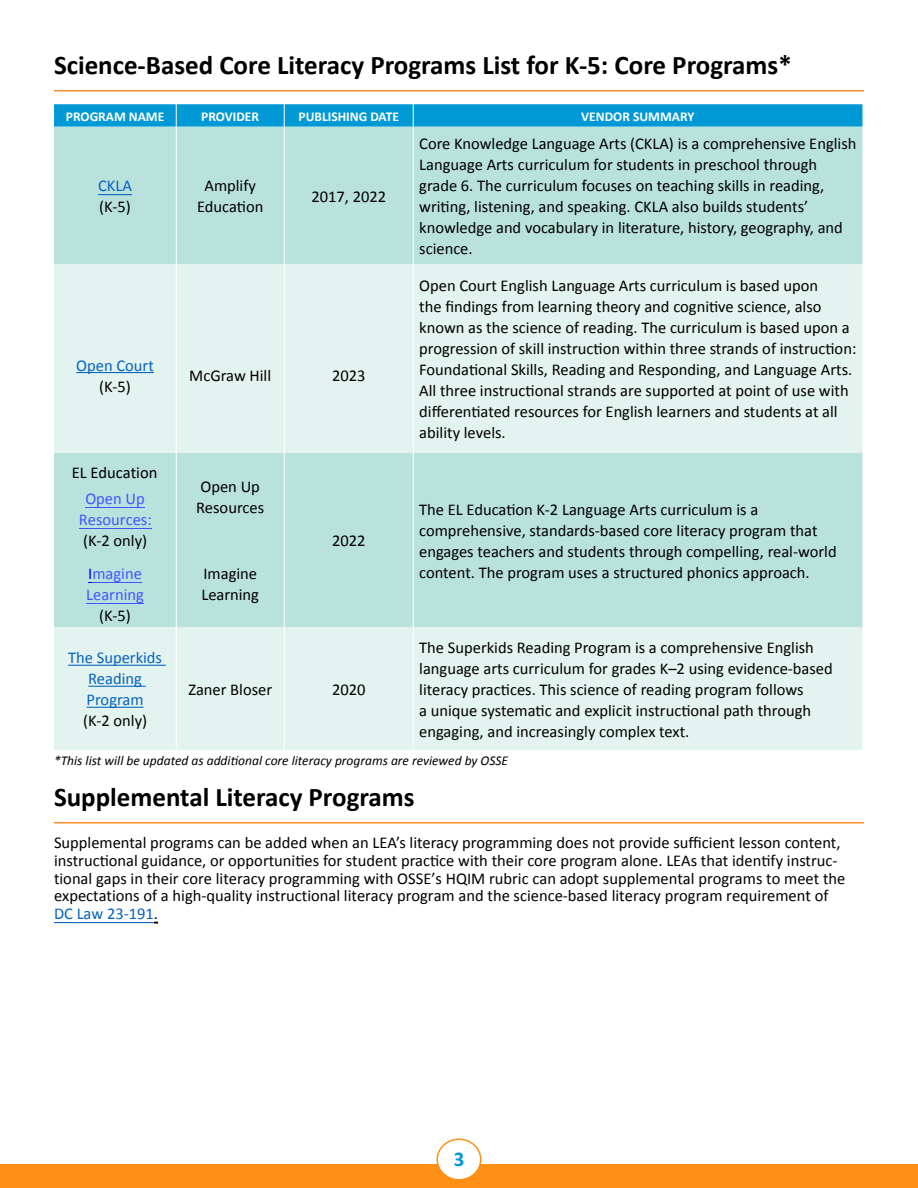
<style>
.page{position:relative;width:918px;height:1188px;background:#fff}
.page>*{position:absolute;margin:0;border:0;box-sizing:border-box;transform-origin:0 0}
.t1{font:700 27px "Calibri";color:#000}
.t2{font:700 21px "Calibri";color:#0099d6}
.t3{font:16.5px/21px "Calibri";color:#000}
.t4{font:16.5px/21px "Calibri";color:#0563c1;text-align:center}
.t5{font:16.5px/21px "Calibri";color:#4055ff;text-align:center}
.t6{font:italic 13.5px "Calibri";color:#000}
.t7{font:700 13.5px "Calibri";color:#fff}
.s1{color:#00f}
.s2{color:#4055ff}
.s3{color:#0563c1}
</style>
<div class="page">
<div style="left:0;top:1164px;width:918px;height:24px;background:#ff9017"></div>
<div style="left:437px;top:1139px;width:44px;height:41px;background:#fff;border-radius:50%"></div>
<div style="left:436px;top:1138px;width:46px;height:42px;border:2px solid #ff9017;border-radius:50%"></div>
<div style="left:54px;top:127px;width:808px;height:137px;background:#bae2dc"></div>
<svg style="left:54px;top:264px;width:808px;height:486px;background:#d4ece8"></svg>
<svg style="left:54px;top:104px;width:808px;height:23px;background:#069bd6"></svg>
<hr style="left:176px;top:127px;width:1px;height:137px;background:#fff">
<hr style="left:284px;top:127px;width:1px;height:137px;background:#fff">
<hr style="left:413px;top:127px;width:1px;height:137px;background:#fff">
<hr style="left:176px;top:264px;width:1px;height:189px;background:#fff">
<hr style="left:284px;top:264px;width:1px;height:189px;background:#fff">
<hr style="left:413px;top:264px;width:1px;height:189px;background:#fff">
<hr style="left:176px;top:453px;width:1px;height:174px;background:#fff">
<hr style="left:284px;top:453px;width:1px;height:174px;background:#fff">
<hr style="left:413px;top:453px;width:1px;height:174px;background:#fff">
<hr style="left:176px;top:627px;width:1px;height:123px;background:#fff">
<hr style="left:284px;top:627px;width:1px;height:123px;background:#fff">
<hr style="left:413px;top:627px;width:1px;height:123px;background:#fff">
<hr style="left:98px;top:194px;width:34px;height:1px;background:#0563c1">
<hr style="left:76px;top:372px;width:78px;height:1px;background:#0563c1">
<hr style="left:85px;top:507px;width:60px;height:1px;background:#4055ff">
<hr style="left:79px;top:528px;width:73px;height:1px;background:#4055ff">
<hr style="left:92px;top:582px;width:50px;height:1px;background:#4055ff">
<hr style="left:86px;top:603px;width:58px;height:1px;background:#4055ff">
<hr style="left:68px;top:665px;width:98px;height:1px;background:#0563c1">
<hr style="left:88px;top:686px;width:58px;height:1px;background:#0563c1">
<hr style="left:87px;top:707px;width:57px;height:1px;background:#0563c1">
<hr style="left:77px;top:922px;width:77px;height:1px;background:#0563c1">
<svg style="left:54px;top:922px;width:23px;height:1px"></svg>
<hr style="left:54px;top:90px;width:810px;height:2px;background:#f78d28">
<hr style="left:54px;top:822px;width:810px;height:2px;background:#f78d28">
<h1 class="t1" style="left:54px;top:46px;width:739px">Science-Based Core Literacy Programs List for K-5: Core Programs*</h1>
<p class="t7" style="left:66px;top:107px;width:100px">PROGRAM NAME</p>
<p class="t7" style="left:201px;top:107px;width:59px">PROVIDER</p>
<p class="t7" style="left:298px;top:107px;width:102px">PUBLISHING DATE</p>
<p class="t7" style="left:581px;top:107px;width:115px">VENDOR SUMMARY</p>
<p class="t4" style="left:98px;top:175px;width:35px">CKLA</p>
<p class="t3" style="left:99px;top:196px;width:33px">(K-5)</p>
<p class="t4" style="left:76px;top:355px;width:79px">Open Court</p>
<p class="t3" style="left:99px;top:376px;width:33px">(K-5)</p>
<p class="t3" style="left:72px;top:461px;width:87px">EL Education</p>
<p class="t5" style="left:79px;top:488px;width:74px">Open Up<br>Resources:</p>
<p class="t3" style="left:83px;top:524px;width:66px;line-height:33px;text-align:center">(K-2 only)<br><span class="s1">I</span><span class="s2">magine</span></p>
<p class="t5" style="left:86px;top:584px;width:59px">Learning</p>
<p class="t3" style="left:99px;top:605px;width:33px">(K-5)</p>
<p class="t3" style="left:197px;top:175px;width:68px;text-align:center">Amplify<br>Education</p>
<p class="t3" style="left:311px;top:186px;width:76px">2017, 2022</p>
<p class="t3" style="left:189px;top:365px;width:83px">McGraw Hill</p>
<p class="t3" style="left:332px;top:365px;width:35px">2023</p>
<p class="t3" style="left:196px;top:476px;width:69px">Open Up<br>Resources</p>
<p class="t3" style="left:201px;top:563px;width:59px">Imagine<br>Learning</p>
<p class="t3" style="left:332px;top:530px;width:35px">2022</p>
<p class="t3" style="left:419px;top:133px;width:439px">Core Knowledge Language Arts (CKLA) is a comprehensive English Language Arts curriculum for students in preschool through grade 6. The curriculum focuses on teaching skills in reading, writing, listening, and speaking. CKLA also builds students’ knowledge and vocabulary in literature, history, geography, and science.</p>
<p class="t3" style="left:419px;top:275px;width:439px">Open Court English Language Arts curriculum is based upon<br>the findings from learning theory and cognitive science, also known as the science of reading. The curriculum is based upon a progression of skill instruction within three strands of instruction:<br>Foundational Skills, Reading and Responding, and Language Arts.<br>All three instructional strands are supported at point of use with differentiated resources for English learners and students at all ability levels.</p>
<p class="t3" style="left:419px;top:499px;width:419px">The EL Education K-2 Language Arts curriculum is a comprehensive, standards-based core literacy program that engages teachers and students through compelling, real-world content. The program uses a structured phonics approach.</p>
<p class="t3" style="left:419px;top:637px;width:415px">The Superkids Reading Program is a comprehensive English language arts curriculum for grades K–2 using evidence-based literacy practices. This science of reading program follows<br>a unique systematic and explicit instructional path through engaging, and increasingly complex text.</p>
<p class="t6" style="left:54px;top:751px;width:456px">*This list will be updated as additional core literacy programs are reviewed by OSSE</p>
<h1 class="t1" style="left:54px;top:778px;width:362px">Supplemental Literacy Programs</h1>
<p class="t3" style="left:54px;top:834px;width:793px;line-height:17.9px">Supplemental programs can be added when an LEA’s literacy programming does not provide sufficient lesson content, instructional guidance, or opportunities for student practice with their core program alone. LEAs that identify instruc&shy;tional gaps in their core literacy programming with OSSE’s HQIM rubric can adopt supplemental programs to meet the expectations of a high-quality instructional literacy program and the science-based literacy program requirement of <span class="s3">DC Law 23-191</span>.</p>
<p class="t4" style="left:68px;top:647px;width:95px">The Superkids<br>Reading<br>Program</p>
<p class="t3" style="left:83px;top:710px;width:66px">(K-2 only)</p>
<p class="t3" style="left:188px;top:679px;width:85px">Zaner Bloser</p>
<p class="t3" style="left:332px;top:679px;width:35px">2020</p>
<p class="t2" style="left:454px;top:1144px;width:12px">3</p>
</div>
